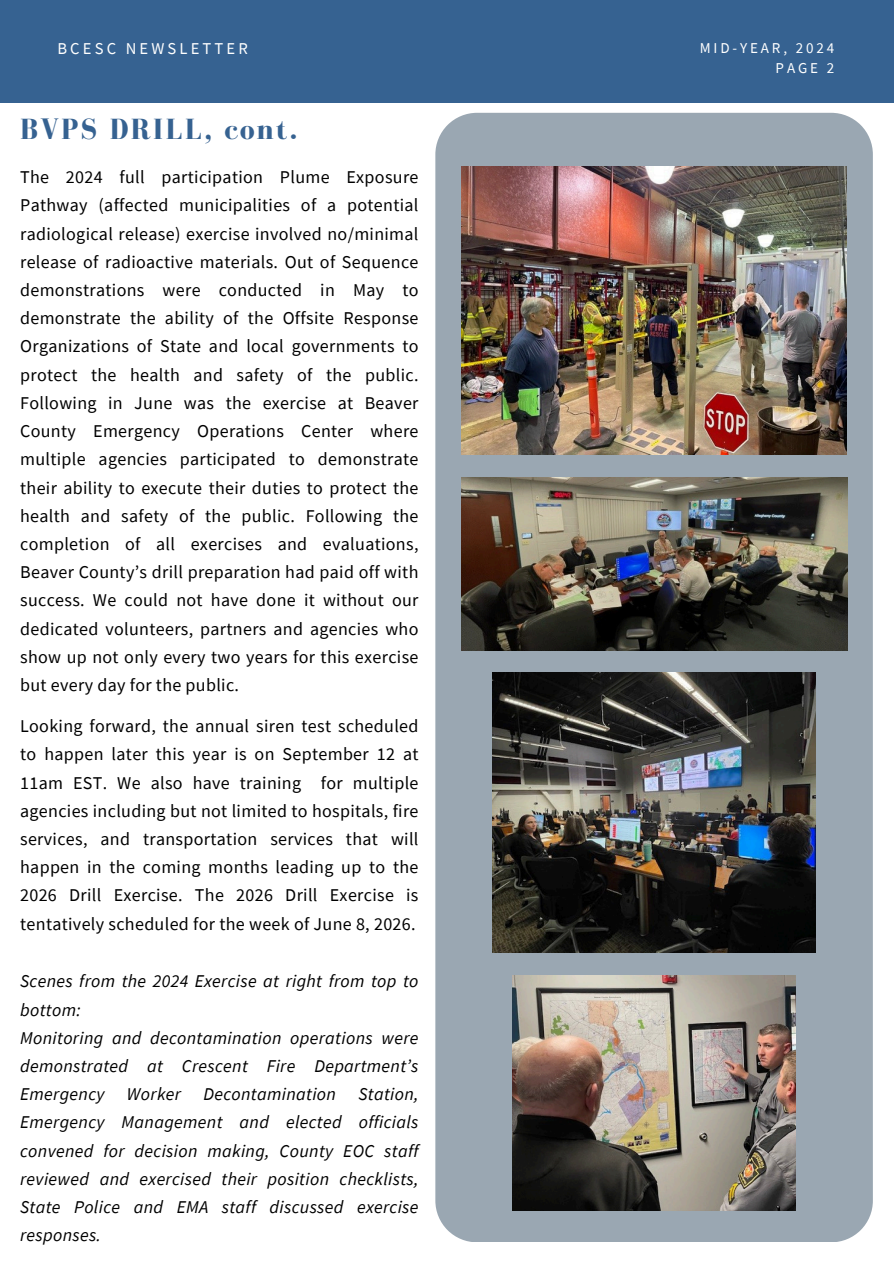
<style>
.page{position:relative;width:894px;height:1264px;background:#fff}
.page>*{position:absolute;margin:0;border:0;box-sizing:border-box;transform-origin:0 0}
.t1{font:700 30px "Bodoni FLF";letter-spacing:.07em;color:#366291}
.t2{font:18px/28.2px "Source Sans Pro";letter-spacing:.02em;color:#000;text-align:justify}
.t3{font:italic 18px/28.2px "Source Sans Pro";letter-spacing:.02em;color:#000}
.t4{font:16.5px "Source Sans Pro";letter-spacing:.19em;color:#fff}
.t5{font:15px "Source Sans Pro";letter-spacing:.19em;color:#fff}
</style>
<div class="page">
<div style="left:0;top:0;width:893px;height:102px;background:#366291"></div>
<div style="left:435px;top:113px;width:437px;height:1128px;background:#9aa7b2"></div>
<img style="left:512px;top:975px;width:283px;height:235px">
<img style="left:492px;top:673px;width:323px;height:279px">
<img style="left:461px;top:477px;width:386px;height:173px">
<img style="left:461px;top:166px;width:384px;height:288px">
<h1 class="t4" style="left:57px;top:38px;width:192px">BCESC NEWSLETTER</h1>
<p class="t5" style="left:699px;top:38px;width:136px">MID-YEAR, 2024</p>
<p class="t5" style="left:775px;top:59px;width:60px">PAGE 2</p>
<p class="t1" style="left:20px;top:113px;width:279px">BVPS DRILL, cont.</p>
<p class="t2" style="left:20px;top:163px;width:400px">The 2024 full participation Plume Exposure Pathway (affected municipalities of a potential radiological release) exercise involved no/minimal release of radioactive materials. Out of Sequence demonstrations were conducted in May to demonstrate the ability of the Offsite Response Organizations of State and local governments to protect the health and safety of the public.<br>Following in June was the exercise at Beaver County Emergency Operations Center where multiple agencies participated to demonstrate their ability to execute their duties to protect the health and safety of the public. Following the completion of all exercises and evaluations, Beaver County’s drill preparation had paid off with success. We could not have done it without our dedicated volunteers, partners and agencies who show up not only every two years for this exercise but every day for the public.</p>
<h3 class="t2" style="left:20px;top:711px;width:400px">Looking forward, the annual siren test scheduled to happen later this year is on September 12 at 11am EST. We also have training for multiple agencies including but not limited to hospitals, fire services, and transportation services that will happen in the coming months leading up to the 2026 Drill Exercise. The 2026 Drill Exercise is tentatively scheduled for the week of June 8, 2026.</h3>
<h3 class="t3" style="left:20px;top:966px;width:400px">Scenes from the 2024 Exercise at right from top to bottom:<br>Monitoring and decontamination operations were demonstrated at Crescent Fire Department’s Emergency Worker Decontamination Station, Emergency Management and elected officials convened for decision making, County EOC staff reviewed and exercised their position checklists, State Police and EMA staff discussed exercise responses.</h3>
</div>
